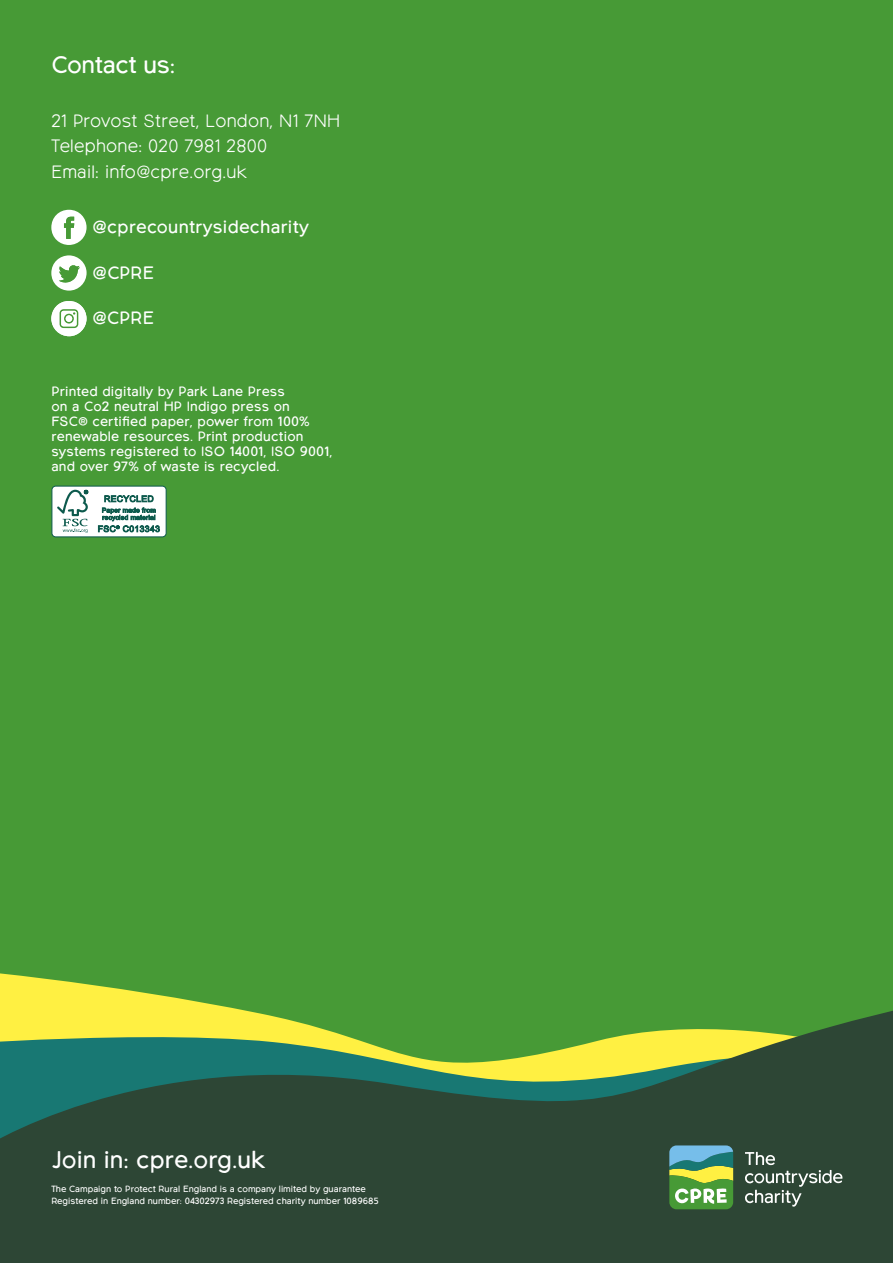
<style>
.page{position:relative;width:893px;height:1263px;background:#fff}
.page>*{position:absolute;margin:0;border:0;box-sizing:border-box;transform-origin:0 0}
.t1{font:24px "Northwoods";color:#fff}
.t2{font:300 17.85px/25.5px "Northwoods";letter-spacing:.015em;color:#fff}
.t3{font:17.85px "Northwoods";letter-spacing:.015em;color:#fff}
.t4{font:13.5px/15px "Northwoods";letter-spacing:.015em;color:#fff}
.t5{font:9px/12px "Northwoods";color:#fff}
</style>
<div class="page">
<div style="left:0;top:0;width:893px;height:959px;background:#479a36"></div>
<svg style="left:51px;top:210px;width:36px;height:35px"></svg>
<svg style="left:51px;top:255px;width:36px;height:36px"></svg>
<svg style="left:51px;top:301px;width:36px;height:35px"></svg>
<div style="left:66px;top:315px;width:6px;height:7px;background:#fff;border-radius:50%"></div>
<div style="left:0;top:959px;width:893px;height:5px;background:#479a36"></div>
<svg style="left:0;top:964px;width:893px;height:299px;background:#446c3c"></svg>
<svg style="left:745px;top:1152px;width:97px;height:54px;background:#4d6253"></svg>
<svg style="left:669px;top:1145px;width:65px;height:64px;background:#79b078"></svg>
<div style="left:52px;top:486px;width:114px;height:51px;background:#fff;border-radius:4px"></div>
<div style="left:52px;top:486px;width:115px;height:51px;border:1px solid #0d5a4d;border-radius:4px"></div>
<svg style="left:57px;top:490px;width:31px;height:43px"></svg>
<svg style="left:98px;top:495px;width:62px;height:37px"></svg>
<h1 class="t1" style="left:51px;top:51px;width:125px">Contact us:</h1>
<h2 class="t2" style="left:51px;top:108px;width:290px">21 Provost Street, London, N1 7NH<br>Telephone: 020 7981 2800<br>Email: info@cpre.org.uk</h2>
<h2 class="t3" style="left:93px;top:216px;width:218px">@cprecountrysidecharity</h2>
<h2 class="t3" style="left:93px;top:262px;width:63px">@CPRE</h2>
<h2 class="t3" style="left:93px;top:308px;width:63px">@CPRE</h2>
<p class="t4" style="left:51px;top:384px;width:283px">Printed digitally by Park Lane Press<br>on a Co2 neutral HP Indigo press on<br>FSC® certified paper, power from 100% renewable resources. Print production systems registered to ISO 14001, ISO 9001, and over 97% of waste is recycled.</p>
<h1 class="t1" style="left:51px;top:1145px;width:215px">Join in: cpre.org.uk</h1>
<p class="t5" style="left:51px;top:1183px;width:329px">The Campaign to Protect Rural England is a company limited by guarantee<br>Registered in England number: 04302973 Registered charity number 1089685</p>
</div>
